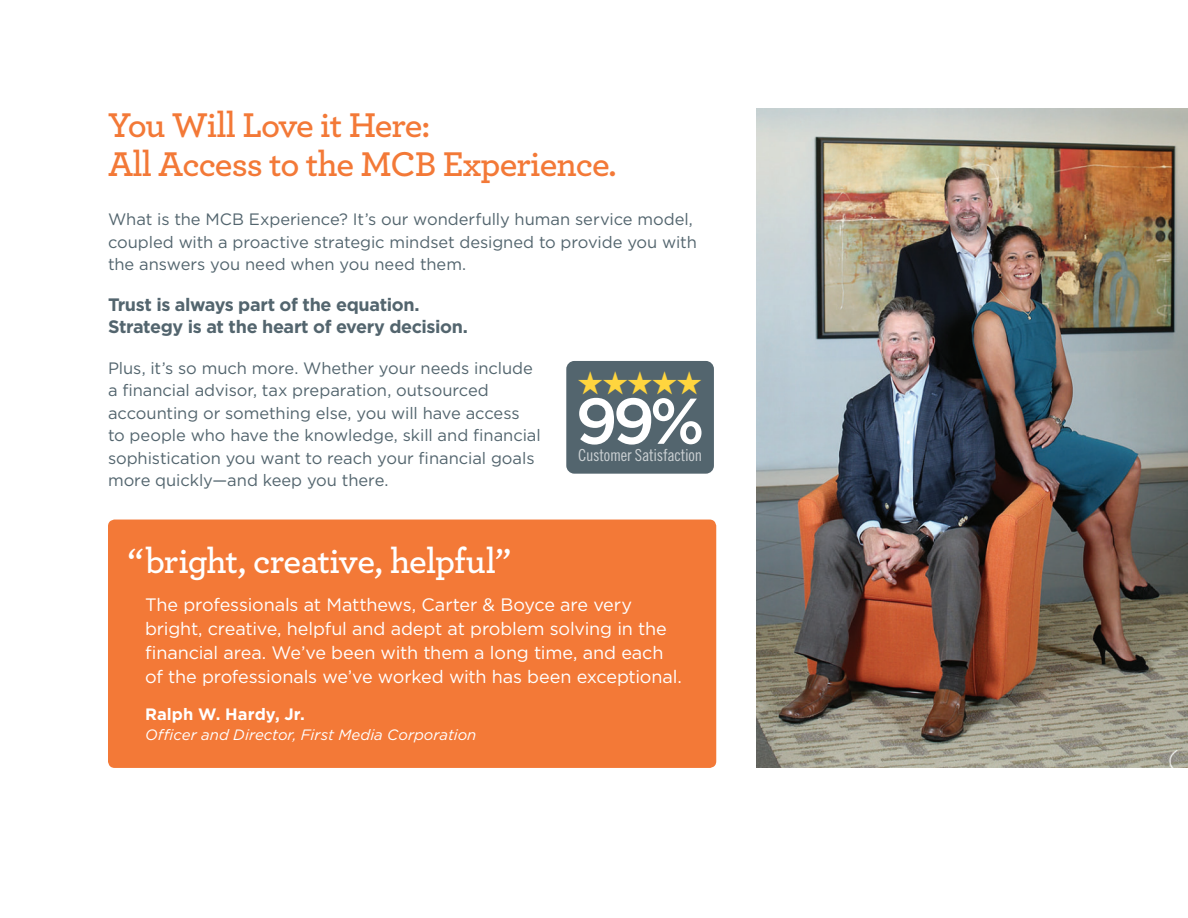
<style>
.page{position:relative;width:1188px;height:918px;background:#fff}
.page>*{position:absolute;margin:0;border:0;box-sizing:border-box;transform-origin:0 0}
.t1{font:500 64.65px "Gotham";color:#fff}
.t2{font:600 36px/39px "Archer";letter-spacing:-.025em;color:#f37937}
.t3{font:600 36px "Archer";letter-spacing:-.025em;color:#fff}
.t4{font:32.25px "Zapf Dingbats";color:#ffd53e}
.t5{font:18px/24px "Gotham";letter-spacing:-.01em;color:#fff}
.t6{font:700 18px/22.5px "Gotham";letter-spacing:-.025em;color:#53656e}
.t7{font:16.65px "Trade Gothic Cond Eighteen";letter-spacing:-.015em;color:#fff}
.t8{font:16.5px/22.5px "Gotham";letter-spacing:-.005em;color:#53656e}
.t9{font:700 16.5px "Gotham";letter-spacing:.005em;color:#fff}
.t10{font:italic 15px "Gotham";color:#fff}
</style>
<div class="page">
<div style="left:108px;top:520px;width:608px;height:248px;background:#f37937;border-radius:7px"></div>
<img style="left:756px;top:108px;width:432px;height:660px">
<div style="left:566px;top:361px;width:148px;height:113px;background:#53656e;border-radius:8px"></div>
<h2 class="t2" style="left:108px;top:103px;width:510px">You Will Love it Here:<br>All Access to the MCB Experience.</h2>
<p class="t8" style="left:108px;top:208px;width:590px">What is the MCB Experience? It’s our wonderfully human service model, coupled with a proactive strategic mindset designed to provide you with the answers you need when you need them.</p>
<p class="t6" style="left:108px;top:293px;width:362px">Trust is always part of the equation.<br>Strategy is at the heart of every decision.</p>
<p class="t8" style="left:108px;top:356px;width:434px">Plus, it’s so much more. Whether your needs include a financial advisor, tax preparation, outsourced accounting or something else, you will have access<br>to people who have the knowledge, skill and financial sophistication you want to reach your financial goals more quickly—and keep you there.</p>
<h3 class="t4" style="left:577px;top:367px;width:127px">★★★★★</h3>
<h1 class="t1" style="left:575px;top:384px;width:131px">99%</h1>
<p class="t7" style="left:578px;top:445px;width:126px">Customer Satisfaction</p>
<h2 class="t3" style="left:128px;top:535px;width:385px">“bright, creative, helpful”</h2>
<p class="t5" style="left:145px;top:592px;width:538px">The professionals at Matthews, Carter &amp; Boyce are very bright, creative, helpful and adept at problem solving in the financial area. We’ve been with them a long time, and each of the professionals we’ve worked with has been exceptional.</p>
<p class="t9" style="left:145px;top:705px;width:161px">Ralph W. Hardy, Jr.</p>
<p class="t10" style="left:145px;top:726px;width:333px">Officer and Director, First Media Corporation</p>
</div>
